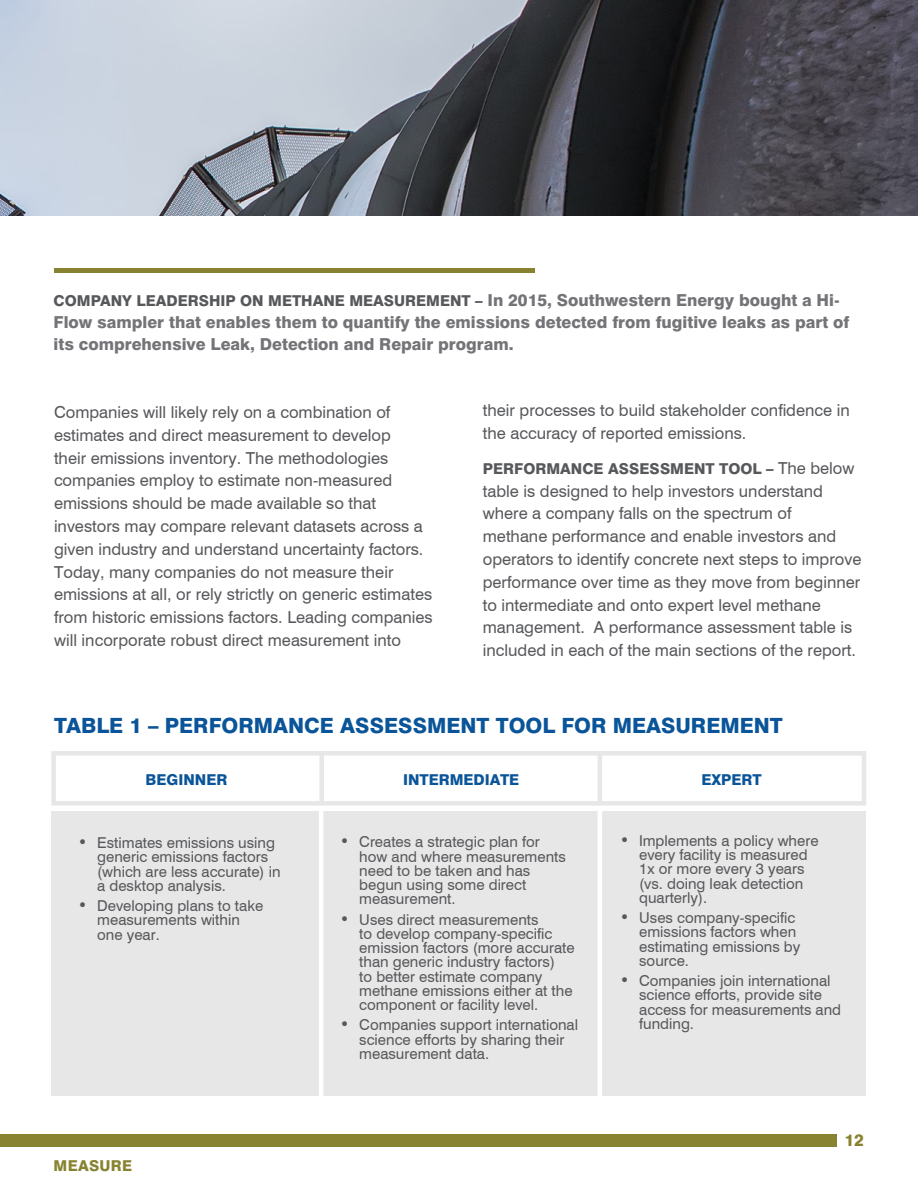
<style>
.page{position:relative;width:918px;height:1188px;background:#fff}
.page>*{position:absolute;margin:0;border:0;box-sizing:border-box;transform-origin:0 0}
.t1{font:800 21px "Swiss 721 BT";color:#0a5499}
.t2{font:16.5px/22.8px "Swiss 721";color:#57585b}
.t3{font:800 16.5px/22.2px "Swiss 721 BT";color:#747478}
.t4{font:800 16.5px "Swiss 721 BT";color:#888330}
.t5{font:15px/14.2px "Swiss 721";color:#57585b}
.t6{font:800 15px "Swiss 721 BT";color:#57585b}
.t7{font:800 15px "Swiss 721 BT";color:#0a5499}
.t8{font:800 15px "Swiss 721 BT";letter-spacing:.02em;color:#888330}
.s1{font-size:16.5px;color:#747478}
.s2{font-family:"Swiss 721";font-weight:400;font-size:16.5px}
.s3{font-size:16.5px}
</style>
<div class="page">
<div style="left:51px;top:751px;width:815px;height:55px;border:4px solid #e7e7e7"></div>
<div style="left:51px;top:811px;width:815px;height:285px;background:#e7e7e7"></div>
<hr style="left:319px;top:811px;width:4px;height:287px;background:#fff">
<hr style="left:598px;top:811px;width:4px;height:287px;background:#fff">
<hr style="left:598px;top:751px;width:4px;height:52px;background:#e7e7e7">
<hr style="left:320px;top:751px;width:4px;height:52px;background:#e7e7e7">
<div style="left:0;top:1134px;width:837px;height:13px;background:#888330"></div>
<div style="left:54px;top:268px;width:480px;height:5px;background:#888330"></div>
<img style="left:0;top:0;width:918px;height:216px">
<p class="t6" style="left:54px;top:291px;width:788px">COMPANY LEADERSHIP ON METHANE MEASUREMENT – <span class="s1">In 2015, Southwestern Energy bought a Hi-</span></p>
<p class="t3" style="left:54px;top:311px;width:797px">Flow sampler that enables them to quantify the emissions detected from fugitive leaks as part of its comprehensive Leak, Detection and Repair program.</p>
<p class="t2" style="left:54px;top:400px;width:380px">Companies will likely rely on a combination of estimates and direct measurement to develop<br>their emissions inventory. The methodologies companies employ to estimate non-measured emissions should be made available so that investors may compare relevant datasets across a given industry and understand uncertainty factors.<br>Today, many companies do not measure their emissions at all, or rely strictly on generic estimates from historic emissions factors. Leading companies will incorporate robust direct measurement into</p>
<p class="t2" style="left:483px;top:398px;width:368px">their processes to build stakeholder confidence in the accuracy of reported emissions.</p>
<p class="t6" style="left:483px;top:459px;width:373px">PERFORMANCE ASSESSMENT TOOL – <span class="s2">The below</span></p>
<p class="t2" style="left:483px;top:479px;width:380px">table is designed to help investors understand where a company falls on the spectrum of<br>methane performance and enable investors and operators to identify concrete next steps to improve performance over time as they move from beginner to intermediate and onto expert level methane management. A performance assessment table is included in each of the main sections of the report.</p>
<p class="t1" style="left:54px;top:713px;width:730px">TABLE 1 – PERFORMANCE ASSESSMENT TOOL FOR MEASUREMENT</p>
<p class="t7" style="left:146px;top:770px;width:83px">BEGINNER</p>
<p class="t7" style="left:403px;top:770px;width:118px">INTERMEDIATE</p>
<p class="t7" style="left:701px;top:770px;width:62px">EXPERT</p>
<p class="t5" style="left:97px;top:835px;width:185px;text-indent:-19px"><span class="s3">•</span> Estimates emissions using generic emissions factors (which are less accurate) in a desktop analysis.</p>
<p class="t5" style="left:97px;top:898px;width:168px;text-indent:-19px"><span class="s3">•</span> Developing plans to take measurements within one year.</p>
<p class="t8" style="left:54px;top:1157px;width:80px">MEASURE</p>
<p class="t5" style="left:359px;top:834px;width:208px;text-indent:-19px"><span class="s3">•</span> Creates a strategic plan for how and where measurements need to be taken and has begun using some direct measurement.</p>
<p class="t5" style="left:359px;top:912px;width:217px;text-indent:-19px"><span class="s3">•</span> Uses direct measurements<br>to develop company-specific emission factors (more accurate than generic industry factors)<br>to better estimate company methane emissions either at the component or facility level.</p>
<p class="t5" style="left:359px;top:1017px;width:220px;text-indent:-19px"><span class="s3">•</span> Companies support international science efforts by sharing their measurement data.</p>
<p class="t5" style="left:639px;top:833px;width:181px;text-indent:-19px"><span class="s3">•</span> Implements a policy where every facility is measured<br>1x or more every 3 years (vs. doing leak detection quarterly).</p>
<p class="t5" style="left:639px;top:910px;width:163px;text-indent:-19px"><span class="s3">•</span> Uses company-specific emissions factors when estimating emissions by source.</p>
<p class="t5" style="left:639px;top:973px;width:203px;text-indent:-19px"><span class="s3">•</span> Companies join international science efforts, provide site access for measurements and funding.</p>
<p class="t4" style="left:845px;top:1130px;width:21px">12</p>
</div>
